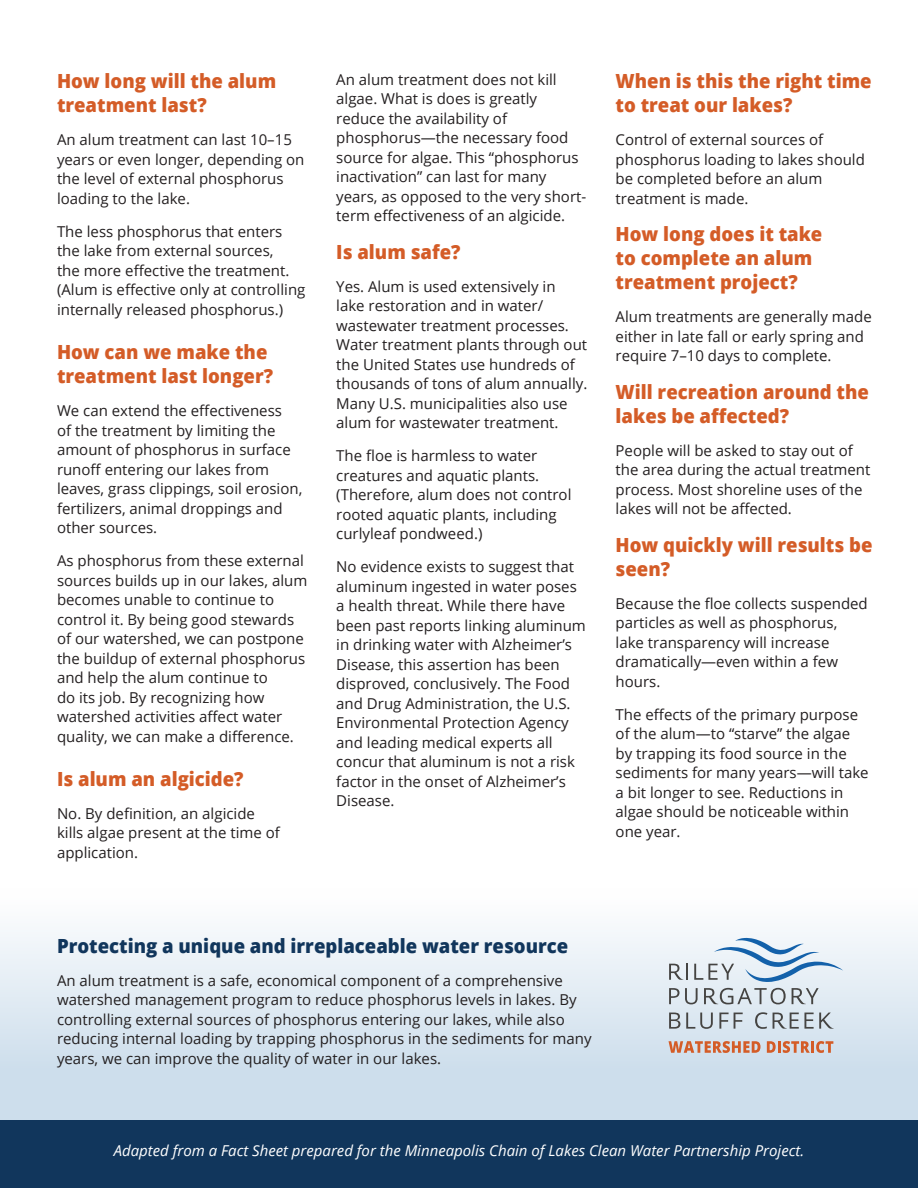
<style>
.page{position:relative;width:918px;height:1188px;background:#fff}
.page>*{position:absolute;margin:0;border:0;box-sizing:border-box;transform-origin:0 0}
._13_pt_header{font:800 19.5px/24px "Open Sans";color:#d45c27;scale:.95 1}
._13_pt_header-2{font:800 19.5px "Open Sans";color:#11365c;scale:.95 1}
.Body_text{font:15px/19.5px "Open Sans";color:#231f20}
.t1{font:italic 15px "Open Sans";color:#fff}
</style>
<div class="page">
<div style="left:0;top:888px;width:918px;height:232px;background:linear-gradient(to bottom,#fefefe,#c5d8e9)"></div>
<div style="left:0;top:1120px;width:918px;height:68px;background:#11365c"></div>
<svg style="left:669px;top:1041px;width:92px;height:12px"></svg>
<svg style="left:767px;top:1041px;width:66px;height:12px"></svg>
<svg style="left:669px;top:988px;width:10px;height:16px"></svg>
<svg style="left:685px;top:988px;width:13px;height:16px"></svg>
<svg style="left:669px;top:1013px;width:11px;height:16px"></svg>
<svg style="left:686px;top:1013px;width:27px;height:16px"></svg>
<svg style="left:719px;top:1013px;width:24px;height:16px"></svg>
<svg style="left:755px;top:1012px;width:12px;height:17px"></svg>
<svg style="left:694px;top:938px;width:149px;height:44px"></svg>
<svg style="left:669px;top:964px;width:19px;height:16px"></svg>
<svg style="left:704px;top:988px;width:82px;height:16px"></svg>
<svg style="left:792px;top:988px;width:27px;height:16px"></svg>
<svg style="left:773px;top:1013px;width:61px;height:16px"></svg>
<p class="_13_pt_header" style="left:57px;top:68px;width:232px">How long will the alum treatment last?</p>
<p class="Body_text" style="left:57px;top:130px;width:249px">An alum treatment can last 10–15 years or even longer, depending on the level of external phosphorus loading to the lake.</p>
<p class="Body_text" style="left:57px;top:221px;width:250px">The less phosphorus that enters the lake from external sources,<br>the more effective the treatment. (Alum is effective only at controlling internally released phosphorus.)</p>
<p class="_13_pt_header" style="left:57px;top:339px;width:229px">How can we make the treatment last longer?</p>
<p class="Body_text" style="left:57px;top:401px;width:247px">We can extend the effectiveness<br>of the treatment by limiting the amount of phosphorus in surface runoff entering our lakes from leaves, grass clippings, soil erosion, fertilizers, animal droppings and other sources.</p>
<p class="Body_text" style="left:57px;top:551px;width:252px">As phosphorus from these external sources builds up in our lakes, alum becomes unable to continue to control it. By being good stewards of our watershed, we can postpone the buildup of external phosphorus and help the alum continue to<br>do its job. By recognizing how watershed activities affect water quality, we can make a difference.</p>
<p class="_13_pt_header" style="left:57px;top:766px;width:198px">Is alum an algicide?</p>
<p class="Body_text" style="left:57px;top:803px;width:224px">No. By definition, an algicide kills algae present at the time of application.</p>
<p class="Body_text" style="left:336px;top:69px;width:251px">An alum treatment does not kill algae. What is does is greatly reduce the availability of phosphorus—the necessary food source for algae. This “phosphorus inactivation” can last for many years, as opposed to the very short&shy;term effectiveness of an algicide.</p>
<p class="_13_pt_header" style="left:336px;top:239px;width:132px">Is alum safe?</p>
<p class="Body_text" style="left:336px;top:276px;width:253px">Yes. Alum is used extensively in lake restoration and in water/ wastewater treatment processes.<br>Water treatment plants through out the United States use hundreds of thousands of tons of alum annually.<br>Many U.S. municipalities also use alum for wastewater treatment.</p>
<p class="Body_text" style="left:336px;top:446px;width:237px">The floe is harmless to water creatures and aquatic plants. (Therefore, alum does not control rooted aquatic plants, including curlyleaf pondweed.)</p>
<p class="Body_text" style="left:336px;top:557px;width:251px">No evidence exists to suggest that aluminum ingested in water poses a health threat. While there have been past reports linking aluminum in drinking water with Alzheimer’s<br>Disease, this assertion has been disproved, conclusively. The Food and Drug Administration, the U.S.<br>Environmental Protection Agency and leading medical experts all concur that aluminum is not a risk factor in the onset of Alzheimer’s<br>Disease.</p>
<p class="_13_pt_header" style="left:616px;top:68px;width:271px">When is this the right time to treat our lakes?</p>
<p class="Body_text" style="left:616px;top:130px;width:251px">Control of external sources of phosphorus loading to lakes should be completed before an alum treatment is made.</p>
<p class="_13_pt_header" style="left:616px;top:221px;width:219px">How long does it take to complete an alum treatment project?</p>
<p class="Body_text" style="left:616px;top:307px;width:258px">Alum treatments are generally made either in late fall or early spring and require 7–10 days to complete.</p>
<p class="_13_pt_header" style="left:616px;top:379px;width:268px">Will recreation around the lakes be affected?</p>
<p class="Body_text" style="left:616px;top:440px;width:256px">People will be asked to stay out of the area during the actual treatment process. Most shoreline uses of the lakes will not be affected.</p>
<p class="_13_pt_header" style="left:616px;top:532px;width:272px">How quickly will results be seen?</p>
<p class="Body_text" style="left:616px;top:593px;width:254px">Because the floe collects suspended particles as well as phosphorus, lake transparency will increase dramatically—even within a few hours.</p>
<p class="Body_text" style="left:616px;top:704px;width:255px">The effects of the primary purpose of the alum—to “starve” the algae by trapping its food source in the sediments for many years—will take a bit longer to see. Reductions in algae should be noticeable within one year.</p>
<p class="_13_pt_header-2" style="left:57px;top:931px;width:540px">Protecting a unique and irreplaceable water resource</p>
<p class="Body_text" style="left:57px;top:970px;width:536px">An alum treatment is a safe, economical component of a comprehensive watershed management program to reduce phosphorus levels in lakes. By controlling external sources of phosphorus entering our lakes, while also reducing internal loading by trapping phosphorus in the sediments for many years, we can improve the quality of water in our lakes.</p>
<p class="t1" style="left:114px;top:1141px;width:692px">Adapted from a Fact Sheet prepared for the Minneapolis Chain of Lakes Clean Water Partnership Project.</p>
</div>
